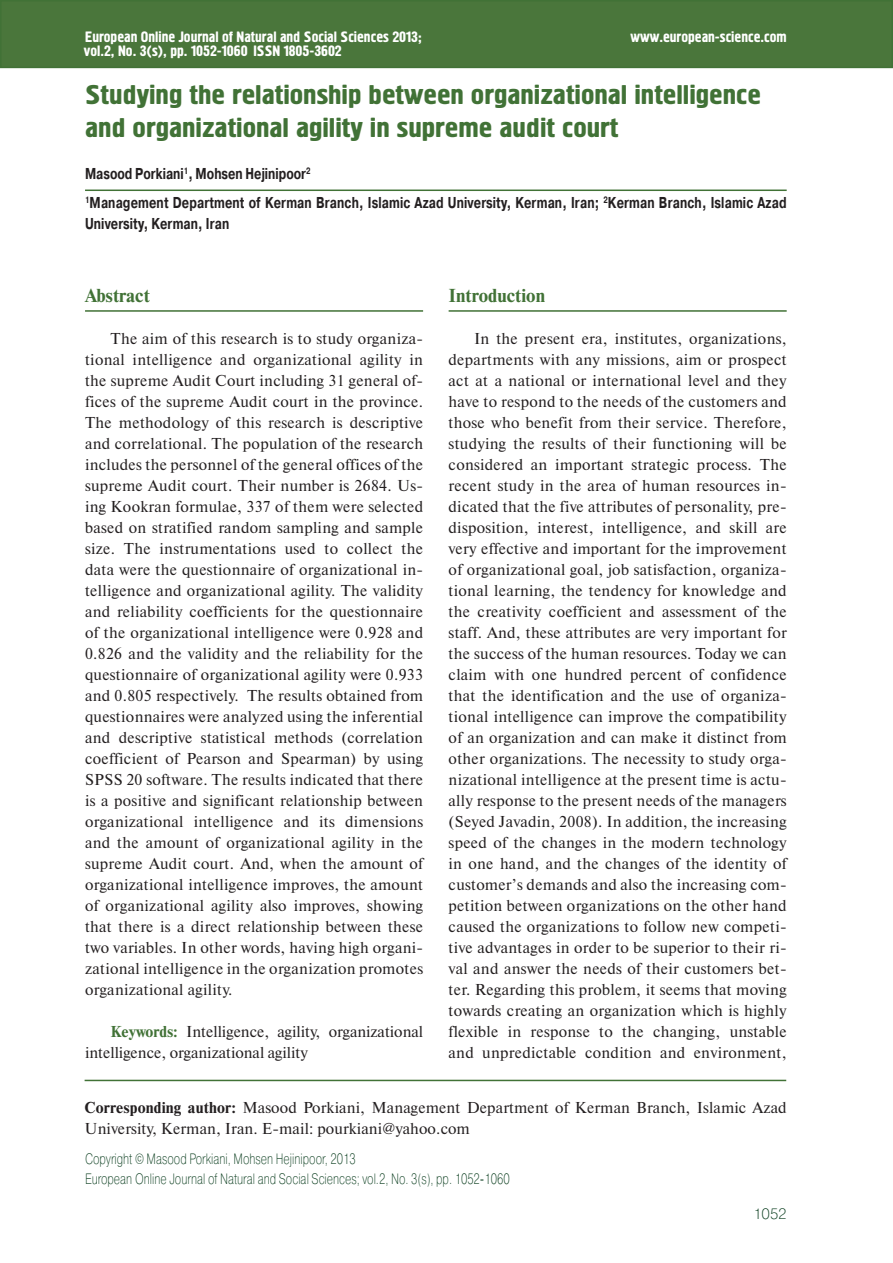
<style>
.page{position:relative;width:893px;height:1263px;background:#fff}
.page>*{position:absolute;margin:0;border:0;box-sizing:border-box;transform-origin:0 0}
.Название_статьи{font:27px/32.4px "Hermes C";color:#417236;scale:1.11 1}
.Заголовок{font:700 18.75px "Newton C";color:#417236}
.Текст_статьи{font:15.75px/21px "Newton C";letter-spacing:.01em;color:#231f20}
.Вуз{font:700 15.75px/21px "Pragmatica C";letter-spacing:.01em;color:#231f20;scale:.75 1}
.Авторы{font:700 15.75px "Pragmatica C";color:#231f20;scale:.75 1}
.Верхний_колонтитул{font:15px "Hermes C";color:#fff}
.Нижний_колонтитул{font:15px "Pragmatica Light C";color:#0b3e1f;scale:.75 1}
.Copyright{font:15px "Pragmatica Light C";color:#0b3e1f;scale:.75 1}
.Колонцифра{font:15px "Pragmatica Light C";color:#0b3e1f}
.s1{font-weight:700;color:#417236}
.s2{font-weight:700}
</style>
<div class="page">
<div style="left:1px;top:1px;width:891px;height:66px;background:#4a763b"></div>
<div style="left:0;top:0;width:893px;height:68px;border:2px solid #417236"></div>
<hr style="left:85px;top:1080px;width:701px;height:1px;background:#417236">
<hr style="left:85px;top:190px;width:702px;height:1px;background:#417236">
<hr style="left:85px;top:310px;width:338px;height:2px;background:#417236">
<hr style="left:449px;top:310px;width:338px;height:2px;background:#417236">
<p class="Верхний_колонтитул" style="left:85px;top:28px;width:338px">European Online Journal of Natural and Social Sciences 2013;</p>
<p class="Верхний_колонтитул" style="left:84px;top:42px;width:259px">vol.2, No. 3(s), pp. 1052-1060 ISSN 1805-3602</p>
<p class="Верхний_колонтитул" style="left:630px;top:29px;width:158px">www.european-science.com</p>
<p class="Название_статьи" style="left:85px;top:80px;width:610px">Studying the relationship between organizational intelligence and organizational agility in supreme audit court</p>
<p class="Авторы" style="left:85px;top:165px;width:302px">Masood Porkiani<sup>1</sup>, Mohsen Hejinipoor<sup>2</sup></p>
<p class="Вуз" style="left:85px;top:193px;width:937px"><sup>1</sup>Management Department of Kerman Branch, Islamic Azad University, Kerman, Iran; <sup>2</sup>Kerman Branch, Islamic Azad<br>University, Kerman, Iran</p>
<p class="Заголовок" style="left:85px;top:285px;width:67px">Abstract</p>
<p class="Текст_статьи" style="left:85px;top:328px;width:340px;text-align:justify;text-indent:25px">The aim of this research is to study organiza&shy;tional intelligence and organizational agility in the supreme Audit Court including 31 general of&shy;fices of the supreme Audit court in the province.<br>The methodology of this research is descriptive and correlational. The population of the research includes the personnel of the general offices of the supreme Audit court. Their number is 2684. Us&shy;ing Kookran formulae, 337 of them were selected based on stratified random sampling and sample size. The instrumentations used to collect the data were the questionnaire of organizational in&shy;telligence and organizational agility. The validity and reliability coefficients for the questionnaire of the organizational intelligence were 0.928 and 0.826 and the validity and the reliability for the questionnaire of organizational agility were 0.933 and 0.805 respectively. The results obtained from questionnaires were analyzed using the inferential and descriptive statistical methods (correlation coefficient of Pearson and Spearman) by using SPSS 20 software. The results indicated that there is a positive and significant relationship between organizational intelligence and its dimensions and the amount of organizational agility in the supreme Audit court. And, when the amount of organizational intelligence improves, the amount of organizational agility also improves, showing that there is a direct relationship between these two variables. In other words, having high organi&shy;zational intelligence in the organization promotes organizational agility.</p>
<p class="Текст_статьи" style="left:85px;top:1021px;width:340px;text-indent:26px"><span class="s1">Keywords:</span> Intelligence, agility, organizational intelligence, organizational agility</p>
<p class="Заголовок" style="left:449px;top:285px;width:98px">Introduction</p>
<p class="Текст_статьи" style="left:449px;top:328px;width:340px;text-align:justify;text-indent:26px">In the present era, institutes, organizations, departments with any missions, aim or prospect act at a national or international level and they have to respond to the needs of the customers and those who benefit from their service. Therefore, studying the results of their functioning will be considered an important strategic process. The recent study in the area of human resources in&shy;dicated that the five attributes of personality, pre&shy;disposition, interest, intelligence, and skill are very effective and important for the improvement of organizational goal, job satisfaction, organiza&shy;tional learning, the tendency for knowledge and the creativity coefficient and assessment of the staff. And, these attributes are very important for the success of the human resources. Today we can claim with one hundred percent of confidence that the identification and the use of organiza&shy;tional intelligence can improve the compatibility of an organization and can make it distinct from other organizations. The necessity to study orga&shy;nizational intelligence at the present time is actu&shy;ally response to the present needs of the managers (Seyed Javadin, 2008). In addition, the increasing speed of the changes in the modern technology in one hand, and the changes of the identity of customer’s demands and also the increasing com&shy;petition between organizations on the other hand caused the organizations to follow new competi&shy;tive advantages in order to be superior to their ri&shy;val and answer the needs of their customers bet&shy;ter. Regarding this problem, it seems that moving towards creating an organization which is highly flexible in response to the changing, unstable and unpredictable condition and environment,</p>
<p class="Текст_статьи" style="left:85px;top:1097px;width:704px"><span class="s2">Corresponding author:</span> Masood Porkiani, Management Department of Kerman Branch, Islamic Azad<br>University, Kerman, Iran. E-mail: pourkiani@yahoo.com</p>
<p class="Copyright" style="left:85px;top:1151px;width:363px">Copyright © Masood Porkiani, Mohsen Hejinipoor, 2013</p>
<p class="Нижний_колонтитул" style="left:85px;top:1170px;width:568px">European Online Journal of Natural and Social Sciences; vol.2, No. 3(s), pp. 1052-1060</p>
<p class="Колонцифра" style="left:753px;top:1205px;width:35px">1052</p>
</div>
